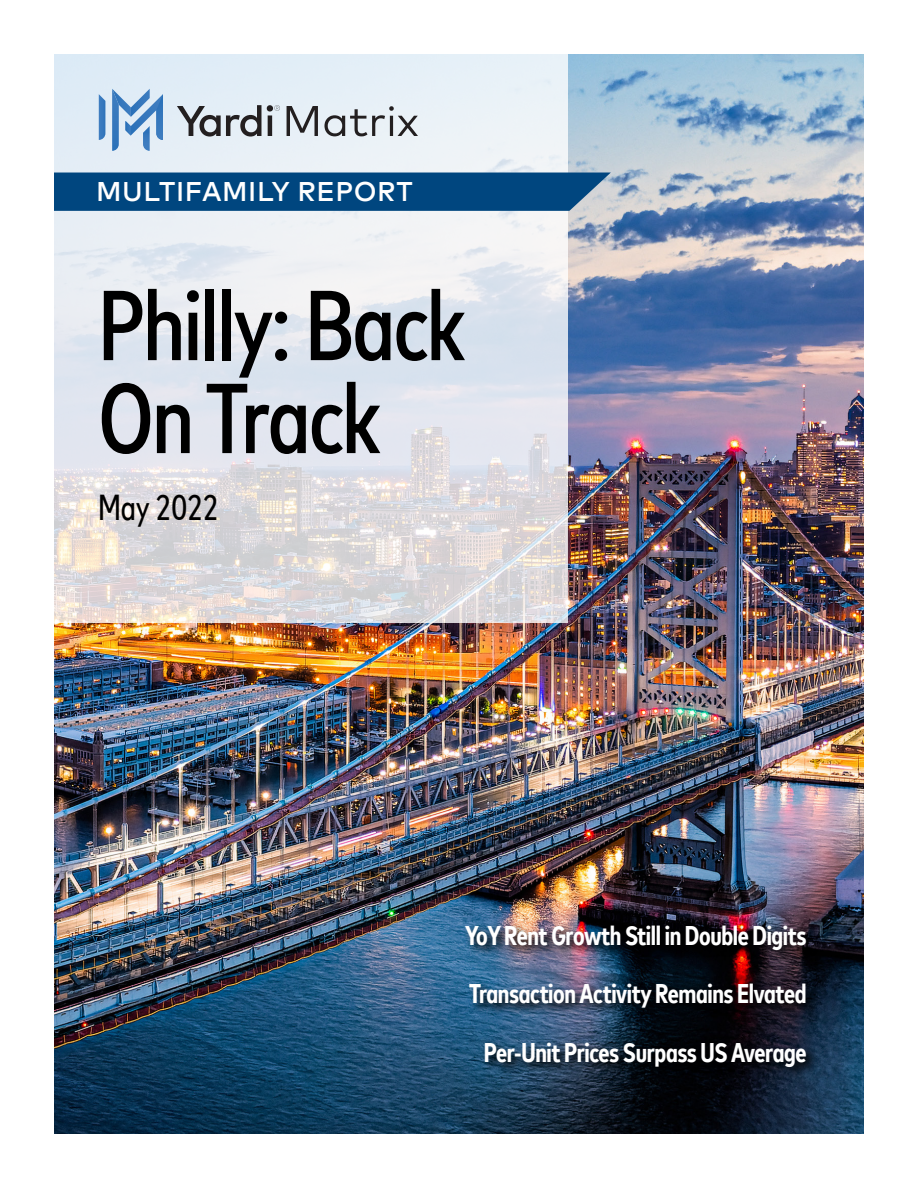
<style>
.page{position:relative;width:918px;height:1188px;background:#fff}
.page>*{position:absolute;margin:0;border:0;box-sizing:border-box;transform-origin:0 0}
.t1{font:500 condensed 99px/93px "Mark Offc Pro";letter-spacing:-.02em;color:#000}
.t2{font:condensed 36px "Mark Offc Pro";color:#000}
.t3{font:700 condensed 27px/58.5px "Mark Offc Pro";letter-spacing:-.015em;color:#fff;text-align:right}
.t4{font:500 27px "Mark Offc Pro";letter-spacing:.02em;color:#fff}
</style>
<div class="page">
<img style="left:54px;top:54px;width:810px;height:1080px">
<svg style="left:54px;top:54px;width:513px;height:569px;background:#e3e5eb"></svg>
<div style="left:54px;top:173px;width:557px;height:38px;background:#00467f"></div>
<img style="left:463px;top:922px;width:356px;height:157px">
<svg style="left:177px;top:105px;width:84px;height:32px;background:#a1a6ab"></svg>
<svg style="left:267px;top:105px;width:13px;height:31px"></svg>
<svg style="left:287px;top:106px;width:31px;height:30px"></svg>
<svg style="left:324px;top:106px;width:94px;height:30px;background:#b9bec3"></svg>
<svg style="left:99px;top:94px;width:6px;height:46px"></svg>
<svg style="left:112px;top:89px;width:51px;height:62px;background:#96b9dd"></svg>
<p class="t4" style="left:96px;top:171px;width:318px">MULTIFAMILY REPORT</p>
<h1 class="t1" style="left:98px;top:271px;width:369px">Philly: Back<br>On Track</h1>
<h2 class="t2" style="left:98px;top:481px;width:122px">May 2022</h2>
<p class="t3" style="left:465px;top:904px;width:343px">YoY Rent Growth Still in Double Digits<br>Transaction Activity Remains Elvated<br>Per-Unit Prices Surpass US Average</p>
</div>
